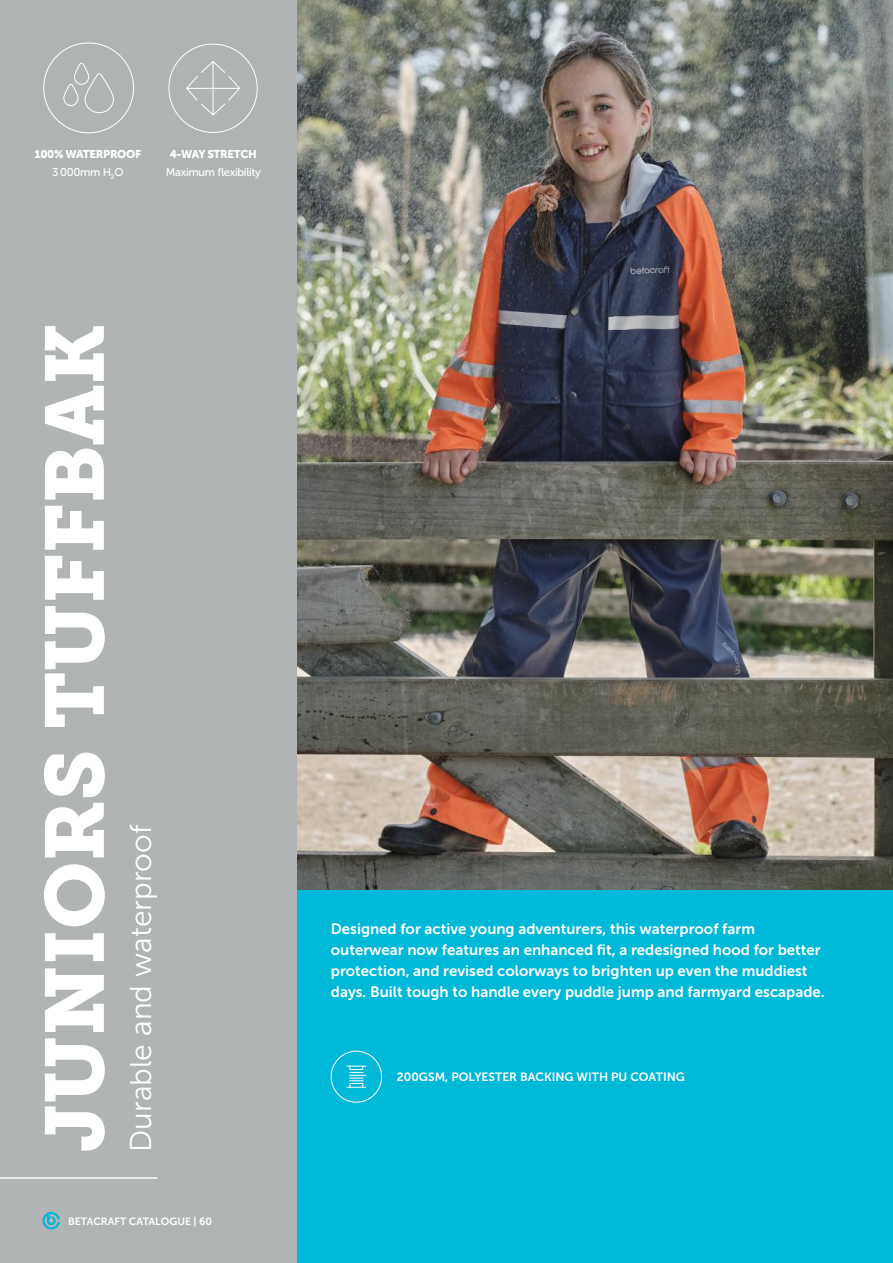
<style>
.page{position:relative;width:893px;height:1263px;background:#fff}
.page>*{position:absolute;margin:0;border:0;box-sizing:border-box;transform-origin:0 0}
.t1{font:82.5px "Museo Slab 900";color:#fff}
.t2{font:30px "Museo Sans 300";color:#fff}
.t3{font:15px/21px "Museo Sans 700";color:#fff}
.t4{font:12px "Museo Sans 700";color:#fff}
.t5{font:11.25px "Museo Sans 500";letter-spacing:-.03em;color:#fff}
.t6{font:11.25px "Museo Sans 900";letter-spacing:-.03em;color:#fff}
.t7{font:10.5px "Museo Sans 700";color:#fff}
</style>
<div class="page">
<img style="left:297px;top:0;width:596px;height:890px">
<div style="left:297px;top:890px;width:596px;height:373px;background:#00b8d7"></div>
<div style="left:0;top:0;width:297px;height:1263px;background:#b0b4b5"></div>
<svg style="left:331px;top:1050px;width:51px;height:53px"></svg>
<div style="left:350px;top:1066px;width:13px;height:4px;border:1px solid #fff"></div>
<svg style="left:43px;top:1212px;width:17px;height:17px"></svg>
<svg style="left:43px;top:43px;width:91px;height:90px"></svg>
<svg style="left:186px;top:61px;width:54px;height:55px"></svg>
<hr style="left:0;top:1177px;width:157px;height:2px;background:#fff">
<p class="t6" style="left:35px;top:147px;width:108px">100% WATERPROOF</p>
<p class="t5" style="left:52px;top:166px;width:73px">3 000mm H<sub>2</sub>O</p>
<p class="t6" style="left:170px;top:147px;width:89px">4-WAY STRETCH</p>
<p class="t5" style="left:166px;top:166px;width:97px">Maximum flexibility</p>
<h1 class="t1" style="left:27px;top:1152px;width:830px;rotate:-90deg">JUNIORS TUFFBAK</h1>
<h2 class="t2" style="left:125px;top:1152px;width:328px;rotate:-90deg">Durable and waterproof</h2>
<p class="t7" style="left:68px;top:1215px;width:146px">BETACRAFT CATALOGUE | 60</p>
<p class="t3" style="left:331px;top:919px;width:495px">Designed for active young adventurers, this waterproof farm outerwear now features an enhanced fit, a redesigned hood for better protection, and revised colorways to brighten up even the muddiest days. Built tough to handle every puddle jump and farmyard escapade.</p>
<p class="t4" style="left:397px;top:1071px;width:290px">200GSM, POLYESTER BACKING WITH PU COATING</p>
</div>
